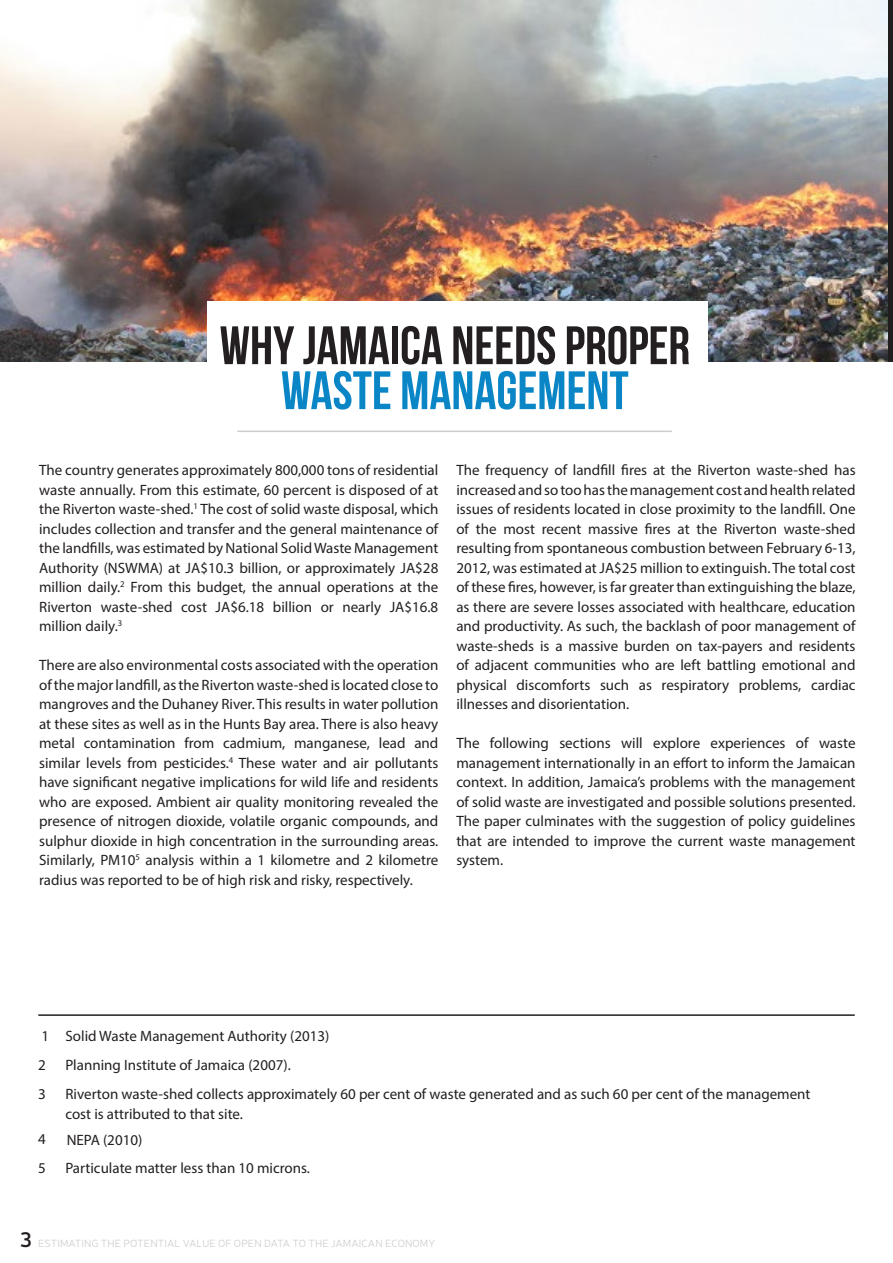
<style>
.page{position:relative;width:893px;height:1263px;background:#fff}
.page>*{position:absolute;margin:0;border:0;box-sizing:border-box;transform-origin:0 0}
.t1{font:54px "Bebas Neue";color:#231f20}
.t2{font:54px "Bebas Neue";color:#0a86c7}
.t3{font:15px/19.5px "Myriad Pro";color:#231f20;text-align:justify}
.t4{font:300 10.5px "Neris";letter-spacing:.01em;color:#cbcdce}
.s1{font-weight:600;font-size:21px;color:#231f20}
</style>
<div class="page">
<img style="left:0;top:0;width:887px;height:361px">
<div style="left:207px;top:302px;width:500px;height:85px;background:#fff"></div>
<hr style="left:237px;top:431px;width:435px;height:1px;background:#cbcdce">
<hr style="left:38px;top:1014px;width:817px;height:2px;background:#231f20">
<h1 class="t1" style="left:220px;top:316px;width:472px">WHY JAMAICA NEEDS PROPER</h1>
<h1 class="t2" style="left:281px;top:361px;width:349px">WASTE MANAGEMENT</h1>
<p class="t3" style="left:39px;top:460px;width:401px">The country generates approximately 800,000 tons of residential waste annually. From this estimate, 60 percent is disposed of at the Riverton waste-shed.<sup>1</sup> The cost of solid waste disposal, which includes collection and transfer and the general maintenance of the landfills, was estimated by National Solid Waste Management Authority (NSWMA) at JA$10.3 billion, or approximately JA$28 million daily.<sup>2</sup> From this budget, the annual operations at the Riverton waste-shed cost JA$6.18 billion or nearly JA$16.8 million daily.<sup>3</sup></p>
<p class="t3" style="left:39px;top:655px;width:401px">There are also environmental costs associated with the operation of the major landfill, as the Riverton waste-shed is located close to mangroves and the Duhaney River. This results in water pollution at these sites as well as in the Hunts Bay area. There is also heavy metal contamination from cadmium, manganese, lead and similar levels from pesticides.<sup>4</sup> These water and air pollutants have significant negative implications for wild life and residents who are exposed. Ambient air quality monitoring revealed the presence of nitrogen dioxide, volatile organic compounds, and sulphur dioxide in high concentration in the surrounding areas.<br>Similarly, PM10<sup>5</sup> analysis within a 1 kilometre and 2 kilometre radius was reported to be of high risk and risky, respectively.</p>
<p class="t3" style="left:456px;top:460px;width:401px">The frequency of landfill fires at the Riverton waste-shed has increased and so too has the management cost and health related issues of residents located in close proximity to the landfill. One of the most recent massive fires at the Riverton waste-shed resulting from spontaneous combustion between February 6-13, 2012, was estimated at JA$25 million to extinguish. The total cost of these fires, however, is far greater than extinguishing the blaze, as there are severe losses associated with healthcare, education and productivity. As such, the backlash of poor management of waste-sheds is a massive burden on tax-payers and residents of adjacent communities who are left battling emotional and physical discomforts such as respiratory problems, cardiac illnesses and disorientation.</p>
<p class="t3" style="left:456px;top:733px;width:401px">The following sections will explore experiences of waste management internationally in an effort to inform the Jamaican context. In addition, Jamaica’s problems with the management of solid waste are investigated and possible solutions presented.<br>The paper culminates with the suggestion of policy guidelines that are intended to improve the current waste management system.</p>
<p class="t3" style="left:38px;top:1021px;width:12px;line-height:29.4px;text-align:left">1<br>2<br>3</p>
<p class="t3" style="left:38px;top:1124px;width:9px;line-height:29.2px">4<br>5</p>
<p class="t3" style="left:65px;top:1020px;width:747px;line-height:29.4px;text-align:left">Solid Waste Management Authority (2013)<br>Planning Institute of Jamaica (2007).<br>Riverton waste-shed collects approximately 60 per cent of waste generated and as such 60 per cent of the management</p>
<p class="t3" style="left:65px;top:1100px;width:179px;line-height:26.4px">cost is attributed to that site.<br>NEPA (2010)</p>
<p class="t3" style="left:65px;top:1158px;width:246px">Particulate matter less than 10 microns.</p>
<p class="t4" style="left:20px;top:1236px;width:222px"><span class="s1">3</span> ESTIMATING THE POTENTIAL VALUE OF OPE</p>
<p class="t4" style="left:254px;top:1236px;width:182px">N DATA TO THE JAMAICAN ECONOMY</p>
</div>
